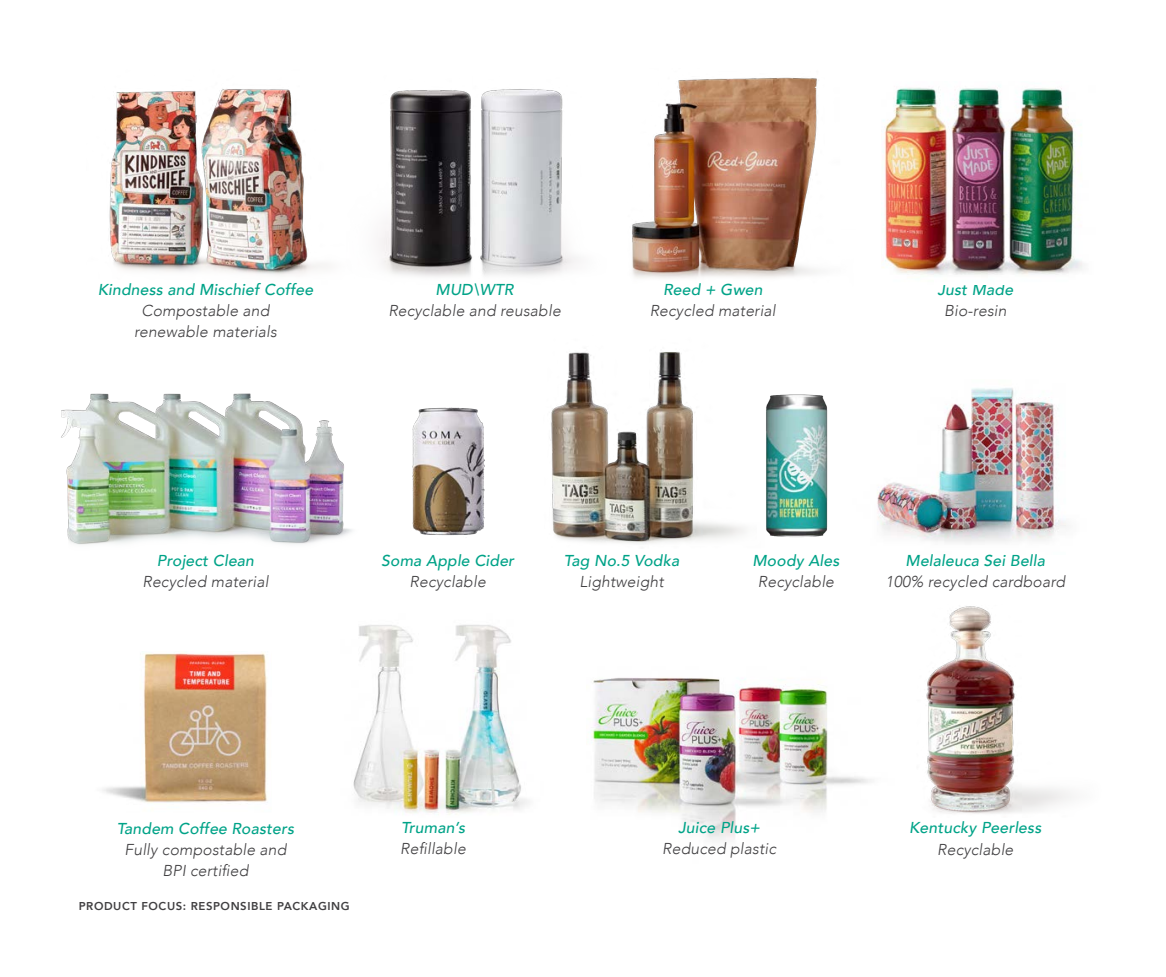
<style>
.page{position:relative;width:1166px;height:977px;background:#fff}
.page>*{position:absolute;margin:0;border:0;box-sizing:border-box;transform-origin:0 0}
.t1{font:italic 300 15.75px/21px "Avenir";letter-spacing:.01em;color:#414042;text-align:center}
.t2{font:italic 500 15.75px "Avenir";letter-spacing:.01em;color:#00a388}
.t3{font:800 11.38px "Avenir";letter-spacing:.05em;color:#414042}
</style>
<div class="page">
<img style="left:591px;top:678px;width:280px;height:162px">
<img style="left:61px;top:393px;width:291px;height:152px">
<img style="left:882px;top:88px;width:201px;height:188px">
<img style="left:390px;top:89px;width:188px;height:188px">
<img style="left:109px;top:89px;width:281px;height:186px">
<img style="left:102px;top:653px;width:166px;height:150px">
<img style="left:412px;top:407px;width:73px;height:129px">
<img style="left:780px;top:394px;width:48px;height:143px">
<img style="left:353px;top:625px;width:176px;height:190px">
<img style="left:926px;top:606px;width:146px;height:208px">
<img style="left:877px;top:388px;width:189px;height:155px">
<img style="left:632px;top:77px;width:186px;height:201px">
<img style="left:551px;top:352px;width:229px;height:192px">
<p class="t2" style="left:98px;top:280px;width:217px">Kindness and Mischief Coffee</p>
<p class="t1" style="left:134px;top:300px;width:144px">Compostable and renewable materials</p>
<p class="t2" style="left:435px;top:280px;width:79px">MUD\WTR</p>
<p class="t1" style="left:388px;top:300px;width:174px">Recyclable and reusable</p>
<p class="t2" style="left:663px;top:280px;width:101px">Reed + Gwen</p>
<p class="t1" style="left:650px;top:300px;width:127px">Recycled material</p>
<p class="t2" style="left:937px;top:280px;width:77px">Just Made</p>
<p class="t1" style="left:944px;top:300px;width:64px">Bio-resin</p>
<p class="t2" style="left:157px;top:551px;width:99px">Project Clean</p>
<p class="t1" style="left:142px;top:571px;width:127px">Recycled material</p>
<p class="t2" style="left:381px;top:551px;width:134px">Soma Apple Cider</p>
<p class="t1" style="left:409px;top:571px;width:78px">Recyclable</p>
<p class="t2" style="left:564px;top:551px;width:117px">Tag No.5 Vodka</p>
<p class="t1" style="left:579px;top:571px;width:86px">Lightweight</p>
<p class="t2" style="left:752px;top:551px;width:88px">Moody Ales</p>
<p class="t1" style="left:758px;top:571px;width:78px">Recyclable</p>
<p class="t2" style="left:905px;top:551px;width:141px">Melaleuca Sei Bella</p>
<p class="t1" style="left:885px;top:571px;width:181px">100% recycled cardboard</p>
<p class="t2" style="left:117px;top:818px;width:179px">Tandem Coffee Roasters</p>
<p class="t1" style="left:124px;top:838px;width:163px">Fully compostable and<br>BPI certified</p>
<p class="t3" style="left:79px;top:896px;width:272px">PRODUCT FOCUS: RESPONSIBLE PACKAGING</p>
<p class="t2" style="left:401px;top:818px;width:65px">Truman’s</p>
<p class="t1" style="left:400px;top:838px;width:67px">Refillable</p>
<p class="t2" style="left:678px;top:818px;width:83px">Juice Plus+</p>
<p class="t1" style="left:662px;top:838px;width:115px">Reduced plastic</p>
<p class="t2" style="left:909px;top:818px;width:134px">Kentucky Peerless</p>
<p class="t1" style="left:937px;top:838px;width:78px">Recyclable</p>
</div>
